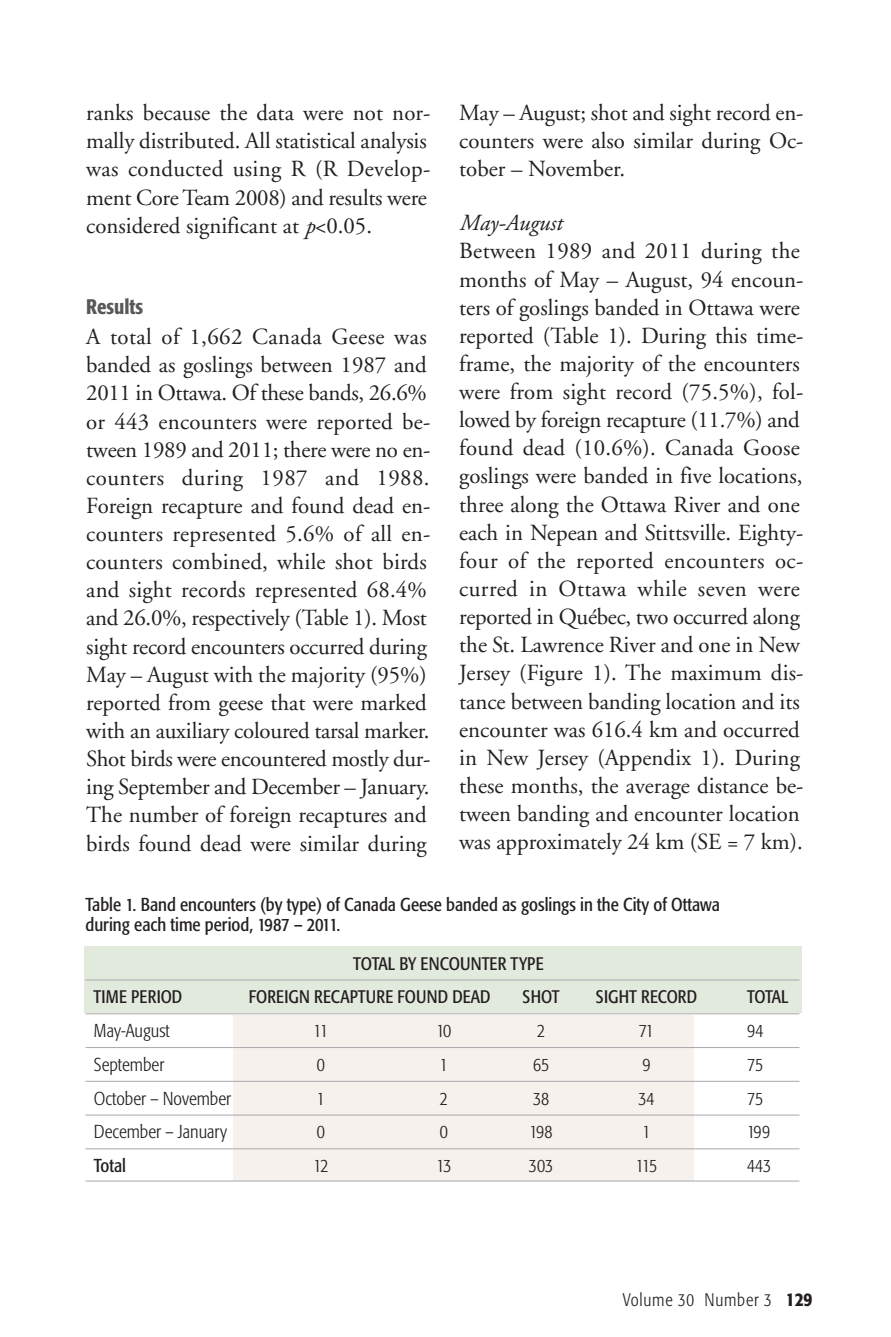
<style>
.page{position:relative;width:891px;height:1337px;background:#fff}
.page>*{position:absolute;margin:0;border:0;box-sizing:border-box;transform-origin:0 0}
.t1{font:22.95px/28.1px "Adobe Garamond";color:#231f20}
.t2{font:italic 22.95px "Adobe Garamond";color:#231f20}
.t3{font:500 condensed 20.7px "Formata";color:#57585a}
.t4{font:condensed 18.45px/20.2px "Formata";color:#231f20}
.t5{font:300 condensed 18.45px "Formata";color:#231f20}
.t6{font:condensed 18px "Formata";color:#231f20}
.t7{font:300 condensed 18px "Formata";letter-spacing:.045em;color:#231f20}
.t8{font:condensed 18px "Formata";letter-spacing:.02em;color:#231f20}
.s1{font-style:italic}
.s2{font-weight:500;font-size:19.12px}
</style>
<div class="page">
<div style="left:84px;top:946px;width:718px;height:66px;background:#e2e9dd"></div>
<div style="left:233px;top:1015px;width:461px;height:165px;background:#f6f1ec"></div>
<hr style="left:86px;top:979px;width:714px;height:1px;background:#a8a9ad">
<hr style="left:86px;top:1013px;width:714px;height:1px;background:#a8a9ad">
<hr style="left:86px;top:1047px;width:714px;height:1px;background:#a8a9ad">
<hr style="left:86px;top:1081px;width:714px;height:1px;background:#a8a9ad">
<hr style="left:86px;top:1114px;width:714px;height:1px;background:#a8a9ad">
<hr style="left:86px;top:1148px;width:714px;height:1px;background:#a8a9ad">
<hr style="left:86px;top:1180px;width:714px;height:1px;background:#a8a9ad">
<p class="t1" style="left:86px;top:101px;width:346px">ranks because the data were not nor&shy;mally distributed. All statistical analysis was conducted using R (R Develop&shy;ment Core Team 2008) and results were considered significant at <span class="s1">p</span>&lt;0.05.</p>
<p class="t3" style="left:86px;top:298px;width:58px">Results</p>
<p class="t1" style="left:86px;top:325px;width:346px">A total of 1,662 Canada Geese was banded as goslings between 1987 and 2011 in Ottawa. Of these bands, 26.6% or 443 encounters were reported be&shy;tween 1989 and 2011; there were no en&shy;counters during 1987 and 1988.<br>Foreign recapture and found dead en&shy;counters represented 5.6% of all en&shy;counters combined, while shot birds and sight records represented 68.4% and 26.0%, respectively (Table 1). Most sight record encounters occurred during May – August with the majority (95%) reported from geese that were marked with an auxiliary coloured tarsal marker.<br>Shot birds were encountered mostly dur&shy;ing September and December – January.<br>The number of foreign recaptures and birds found dead were similar during</p>
<p class="t1" style="left:459px;top:101px;width:346px;text-align:justify">May – August; shot and sight record en&shy;counters were also similar during Oc&shy;tober – November.</p>
<p class="t2" style="left:459px;top:214px;width:104px">May-August</p>
<p class="t1" style="left:459px;top:239px;width:346px">Between 1989 and 2011 during the months of May – August, 94 encoun&shy;ters of goslings banded in Ottawa were reported (Table 1). During this time&shy;frame, the majority of the encounters were from sight record (75.5%), fol&shy;lowed by foreign recapture (11.7%) and found dead (10.6%). Canada Goose goslings were banded in five locations, three along the Ottawa River and one each in Nepean and Stittsville. Eighty&shy;four of the reported encounters oc&shy;curred in Ottawa while seven were reported in Québec, two occurred along the St. Lawrence River and one in New Jersey (Figure 1). The maximum dis&shy;tance between banding location and its encounter was 616.4 km and occurred in New Jersey (Appendix 1). During these months, the average distance be&shy;tween banding and encounter location was approximately 24 km (SE = 7 km).</p>
<p class="t4" style="left:86px;top:895px;width:636px">Table 1. Band encounters (by type) of Canada Geese banded as goslings in the City of Ottawa during each time period, 1987 – 2011.</p>
<p class="t6" style="left:353px;top:955px;width:192px">TOTAL BY ENCOUNTER TYPE</p>
<p class="t8" style="left:94px;top:989px;width:90px">TIME PERIOD</p>
<p class="t6" style="left:249px;top:989px;width:243px">FOREIGN RECAPTURE FOUND DEAD</p>
<p class="t6" style="left:523px;top:989px;width:39px">SHOT</p>
<p class="t6" style="left:596px;top:989px;width:103px">SIGHT RECORD</p>
<p class="t6" style="left:747px;top:989px;width:43px">TOTAL</p>
<p class="t5" style="left:94px;top:1023px;width:77px">May-August</p>
<p class="t5" style="left:314px;top:1023px;width:16px">11</p>
<p class="t5" style="left:437px;top:1023px;width:16px">10</p>
<p class="t5" style="left:537px;top:1023px;width:10px">2</p>
<p class="t5" style="left:639px;top:1023px;width:17px">71</p>
<p class="t5" style="left:747px;top:1023px;width:18px">94</p>
<p class="t5" style="left:94px;top:1057px;width:72px">September</p>
<p class="t5" style="left:317px;top:1057px;width:10px">0</p>
<p class="t5" style="left:440px;top:1057px;width:10px">1</p>
<p class="t5" style="left:533px;top:1057px;width:18px">65</p>
<p class="t5" style="left:642px;top:1057px;width:10px">9</p>
<p class="t5" style="left:747px;top:1057px;width:18px">75</p>
<p class="t5" style="left:94px;top:1090px;width:139px">October – November</p>
<p class="t5" style="left:317px;top:1090px;width:10px">1</p>
<p class="t5" style="left:440px;top:1090px;width:10px">2</p>
<p class="t5" style="left:533px;top:1090px;width:18px">38</p>
<p class="t5" style="left:638px;top:1090px;width:18px">34</p>
<p class="t5" style="left:747px;top:1090px;width:18px">75</p>
<p class="t5" style="left:94px;top:1124px;width:134px">December – January</p>
<p class="t5" style="left:317px;top:1124px;width:10px">0</p>
<p class="t5" style="left:440px;top:1124px;width:10px">0</p>
<p class="t5" style="left:530px;top:1124px;width:25px">198</p>
<p class="t5" style="left:642px;top:1124px;width:10px">1</p>
<p class="t5" style="left:747px;top:1124px;width:25px">199</p>
<p class="t4" style="left:94px;top:1156px;width:34px">Total</p>
<p class="t5" style="left:313px;top:1158px;width:17px">12</p>
<p class="t5" style="left:436px;top:1158px;width:17px">13</p>
<p class="t5" style="left:529px;top:1158px;width:26px">303</p>
<p class="t5" style="left:636px;top:1158px;width:23px">115</p>
<p class="t5" style="left:747px;top:1158px;width:26px">443</p>
<p class="t7" style="left:623px;top:1292px;width:191px">Volume 30 Number 3 <span class="s2">129</span></p>
</div>
